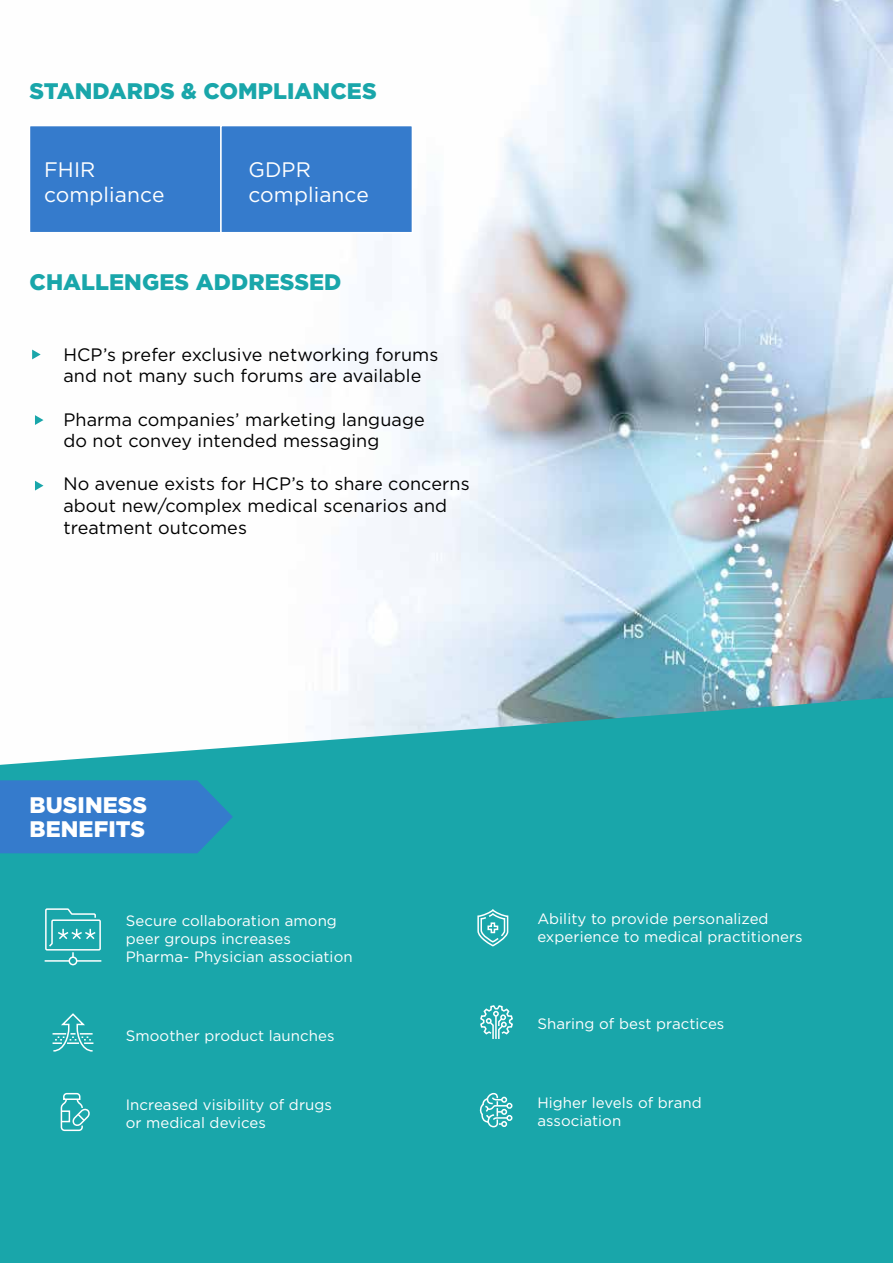
<style>
.page{position:relative;width:893px;height:1263px;background:#fff}
.page>*{position:absolute;margin:0;border:0;box-sizing:border-box;transform-origin:0 0}
.t1{font:900 22.5px "Gotham";letter-spacing:.005em;color:#19a6aa}
.t2{font:900 22.5px/24px "Gotham";letter-spacing:.005em;color:#fff}
.t3{font:21px/25.2px "Gotham";letter-spacing:.005em;color:#fff}
.t4{font:18px/21.6px "Gotham";letter-spacing:.005em;color:#000}
.t5{font:15px/18px "Gotham";letter-spacing:.005em;color:#fff}
</style>
<div class="page">
<img style="left:32px;top:0;width:861px;height:697px">
<div style="left:0;top:697px;width:893px;height:566px;background:#19a6aa"></div>
<div style="left:29px;top:125px;width:193px;height:108px;background:#357bcc;border:2px solid #fff"></div>
<div style="left:220px;top:125px;width:193px;height:108px;background:#357bcc;border:2px solid #fff"></div>
<svg style="left:0;top:780px;width:233px;height:73px;background:#327ec9"></svg>
<div style="left:69px;top:956px;width:8px;height:9px;border:2px solid #fff;border-radius:50%"></div>
<hr style="left:45px;top:960px;width:24px;height:2px;background:#fff">
<hr style="left:77px;top:960px;width:24px;height:2px;background:#fff">
<svg style="left:44px;top:907px;width:58px;height:50px;background:#40b5b8"></svg>
<svg style="left:52px;top:1012px;width:42px;height:40px;background:#3fb4b8"></svg>
<svg style="left:60px;top:1092px;width:31px;height:40px"></svg>
<div style="left:61px;top:1110px;width:9px;height:12px;border:2px solid #fff"></div>
<svg style="left:477px;top:908px;width:32px;height:39px"></svg>
<svg style="left:479px;top:1004px;width:35px;height:36px"></svg>
<svg style="left:479px;top:1092px;width:33px;height:36px"></svg>
<svg style="left:32px;top:350px;width:9px;height:9px"></svg>
<svg style="left:35px;top:415px;width:8px;height:10px"></svg>
<svg style="left:35px;top:481px;width:8px;height:10px"></svg>
<h1 class="t1" style="left:29px;top:78px;width:349px">STANDARDS &amp; COMPLIANCES</h1>
<h2 class="t3" style="left:44px;top:156px;width:122px">FHIR compliance</h2>
<h2 class="t3" style="left:248px;top:156px;width:122px">GDPR compliance</h2>
<h1 class="t1" style="left:29px;top:269px;width:314px">CHALLENGES ADDRESSED</h1>
<p class="t4" style="left:63px;top:343px;width:377px">HCP’s prefer exclusive networking forums and not many such forums are available</p>
<p class="t4" style="left:63px;top:408px;width:363px">Pharma companies’ marketing language do not convey intended messaging</p>
<p class="t4" style="left:63px;top:473px;width:408px">No avenue exists for HCP’s to share concerns about new/complex medical scenarios and treatment outcomes</p>
<h1 class="t2" style="left:29px;top:792px;width:119px">BUSINESS<br>BENEFITS</h1>
<p class="t5" style="left:126px;top:911px;width:228px">Secure collaboration among peer groups increases<br>Pharma- Physician association</p>
<p class="t5" style="left:126px;top:1026px;width:210px">Smoother product launches</p>
<p class="t5" style="left:537px;top:910px;width:267px">Ability to provide personalized experience to medical practitioners</p>
<p class="t5" style="left:537px;top:1014px;width:189px">Sharing of best practices</p>
<p class="t5" style="left:126px;top:1095px;width:208px">Increased visibility of drugs or medical devices</p>
<p class="t5" style="left:537px;top:1094px;width:166px">Higher levels of brand association</p>
</div>
